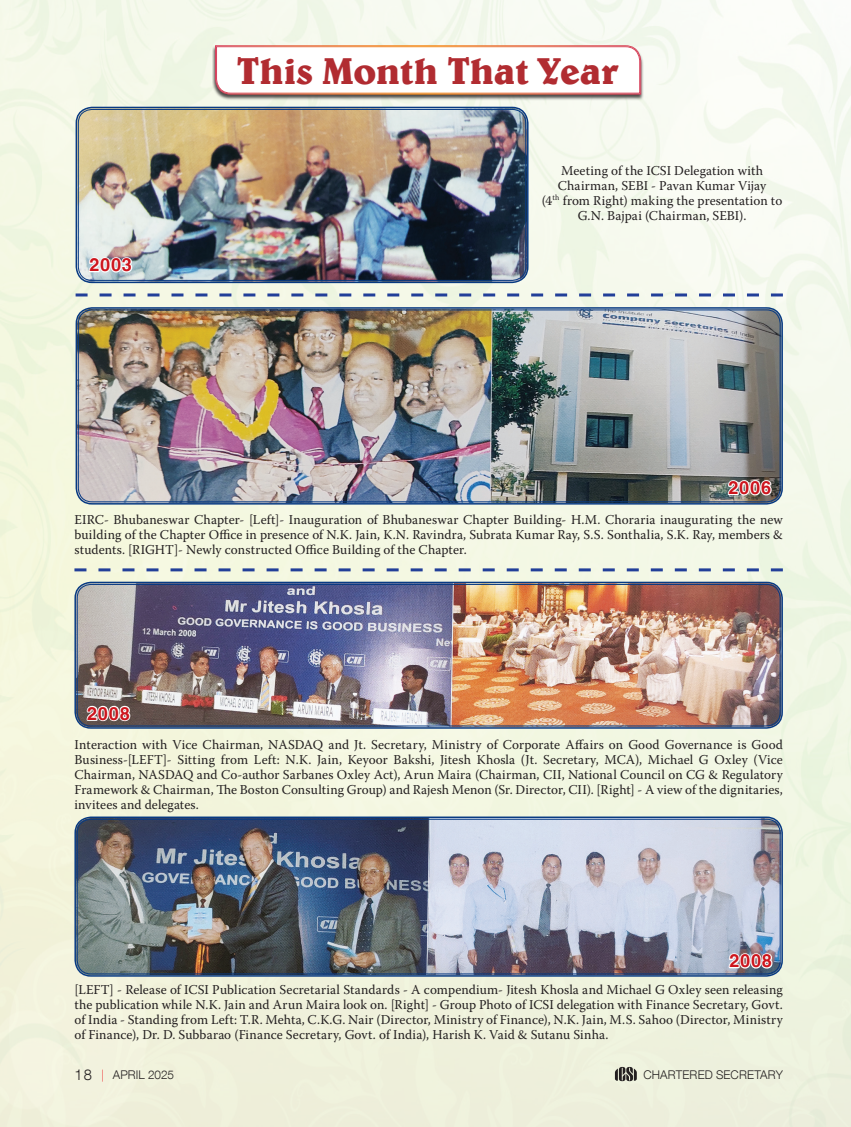
<style>
.page{position:relative;width:851px;height:1127px;background:#fff}
.page>*{position:absolute;margin:0;border:0;box-sizing:border-box;transform-origin:0 0}
.t1{font:700 37.5px "Belwe BT";letter-spacing:-.02em;color:#b12c31}
.t2{font:700 18px "Helvetica";letter-spacing:.045em;color:#cd151d}
.t3{font:13.5px/15px "Warnock Pro";letter-spacing:.01em;color:#231f20;text-align:justify}
.t4{font:300 12px "Helvetica Neue LT Com";letter-spacing:.01em;color:#231f20}
.s1{font-size:15px}
.s2{color:#ee1d23}
</style>
<div class="page">
<img style="left:0;top:0;width:850px;height:1127px">
<svg style="left:614px;top:1067px;width:22px;height:14px"></svg>
<svg style="left:74px;top:568px;width:708px;height:3px"></svg>
<svg style="left:76px;top:293px;width:706px;height:3px"></svg>
<div style="left:212px;top:45px;width:431px;height:55px;background:#231f20;opacity:.8"></div>
<svg style="left:215px;top:45px;width:426px;height:50px"></svg>
<img style="left:77px;top:108px;width:450px;height:174px">
<div style="left:76px;top:107px;width:452px;height:176px;border:2px solid #083a82;border-radius:16px"></div>
<div style="left:78px;top:109px;width:448px;height:172px;border:1px solid #083a82;border-radius:14px"></div>
<img style="left:77px;top:309px;width:704px;height:194px">
<div style="left:76px;top:307px;width:706px;height:197px;border:2px solid #083a82;border-radius:16px"></div>
<div style="left:78px;top:310px;width:702px;height:192px;border:1px solid #083a82;border-radius:14px"></div>
<img style="left:76px;top:583px;width:705px;height:144px">
<div style="left:74px;top:582px;width:708px;height:147px;border:2px solid #083a82;border-radius:16px"></div>
<div style="left:77px;top:584px;width:703px;height:142px;border:1px solid #083a82;border-radius:14px"></div>
<img style="left:76px;top:818px;width:705px;height:157px">
<div style="left:74px;top:816px;width:708px;height:160px;border:2px solid #083a82;border-radius:16px"></div>
<div style="left:77px;top:819px;width:703px;height:155px;border:1px solid #083a82;border-radius:14px"></div>
<svg style="left:87px;top:255px;width:47px;height:19px"></svg>
<svg style="left:726px;top:478px;width:47px;height:18px"></svg>
<svg style="left:85px;top:704px;width:47px;height:19px"></svg>
<svg style="left:726px;top:951px;width:48px;height:19px"></svg>
<h1 class="t1" style="left:237px;top:47px;width:383px">This Month That Year</h1>
<h2 class="t2" style="left:89px;top:254px;width:44px">2003</h2>
<p class="t3" style="left:541px;top:163px;width:242px;text-align:center">Meeting of the ICSI Delegation with Chairman, SEBI - Pavan Kumar Vijay<br>(4<sup>th</sup> from Right) making the presentation to G.N. Bajpai (Chairman, SEBI).</p>
<h2 class="t2" style="left:728px;top:477px;width:44px">2006</h2>
<p class="t3" style="left:74px;top:511px;width:709px">EIRC- Bhubaneswar Chapter- [Left]- Inauguration of Bhubaneswar Chapter Building- H.M. Choraria inaugurating the new building of the Chapter Office in presence of N.K. Jain, K.N. Ravindra, Subrata Kumar Ray, S.S. Sonthalia, S.K. Ray, members &amp; students. [RIGHT]- Newly constructed Office Building of the Chapter.</p>
<h2 class="t2" style="left:87px;top:702px;width:44px">2008</h2>
<p class="t3" style="left:74px;top:737px;width:709px">Interaction with Vice Chairman, NASDAQ and Jt. Secretary, Ministry of Corporate Affairs on Good Governance is Good Business-[LEFT]- Sitting from Left: N.K. Jain, Keyoor Bakshi, Jitesh Khosla (Jt. Secretary, MCA), Michael G Oxley (Vice Chairman, NASDAQ and Co-author Sarbanes Oxley Act), Arun Maira (Chairman, CII, National Council on CG &amp; Regulatory Framework &amp; Chairman, The Boston Consulting Group) and Rajesh Menon (Sr. Director, CII). [Right] - A view of the dignitaries, invitees and delegates.</p>
<h2 class="t2" style="left:729px;top:950px;width:44px">2008</h2>
<p class="t3" style="left:74px;top:981px;width:709px">[LEFT] - Release of ICSI Publication Secretarial Standards - A compendium- Jitesh Khosla and Michael G Oxley seen releasing the publication while N.K. Jain and Arun Maira look on. [Right] - Group Photo of ICSI delegation with Finance Secretary, Govt. of India - Standing from Left: T.R. Mehta, C.K.G. Nair (Director, Ministry of Finance), N.K. Jain, M.S. Sahoo (Director, Ministry of Finance), Dr. D. Subbarao (Finance Secretary, Govt. of India), Harish K. Vaid &amp; Sutanu Sinha.</p>
<p class="t4" style="left:74px;top:1068px;width:101px"><span class="s1">18</span> <span class="s2">|</span> APRIL 2025</p>
<p class="t4" style="left:643px;top:1067px;width:141px">CHARTERED SECRETARY</p>
</div>
